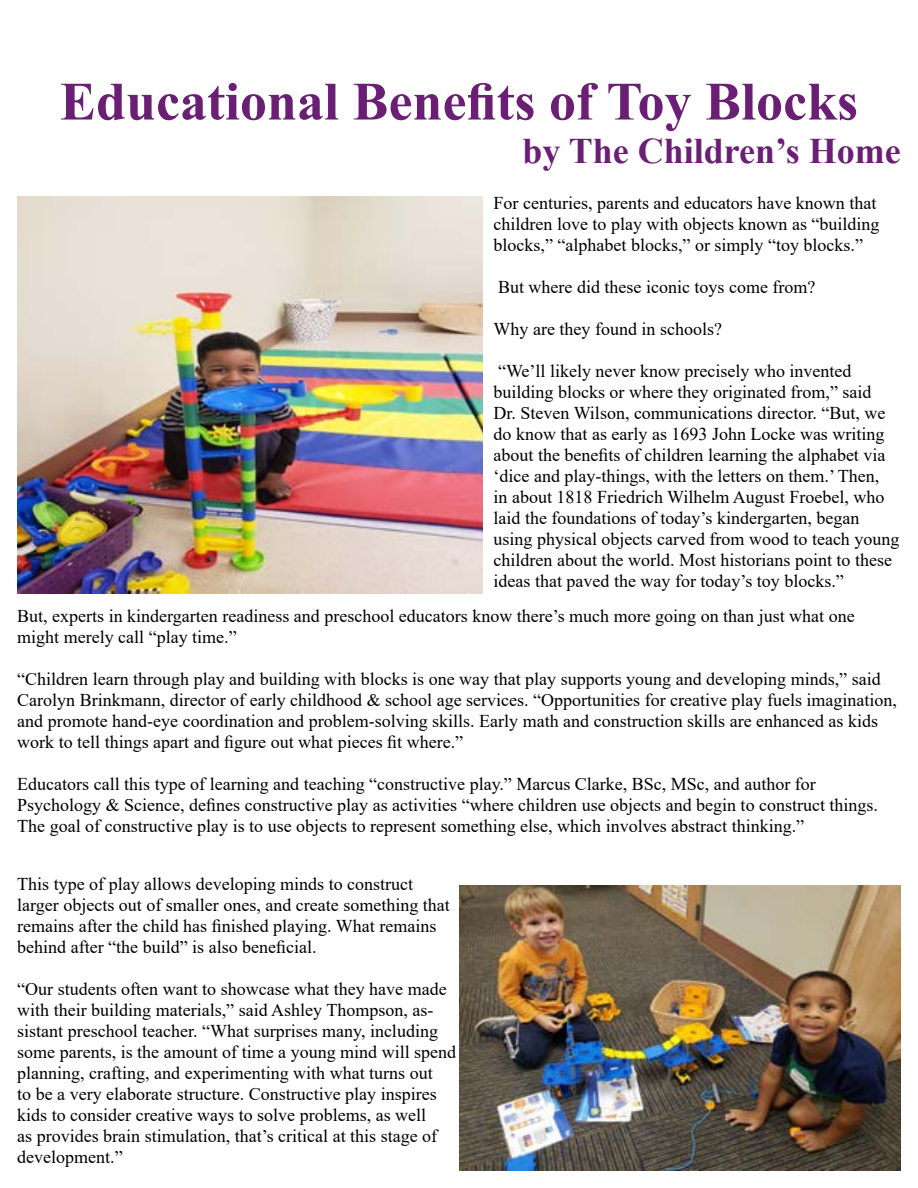
<style>
.page{position:relative;width:918px;height:1188px;background:#fff}
.page>*{position:absolute;margin:0;border:0;box-sizing:border-box;transform-origin:0 0}
.t1{font:700 54px "Times New Roman";color:#6a1e74}
.t2{font:700 36px "Times New Roman";color:#6a1e74}
.t3{font:18px/21px "Times New Roman";color:#000}
</style>
<div class="page">
<img style="left:17px;top:197px;width:466px;height:397px">
<img style="left:459px;top:886px;width:442px;height:285px">
<h1 class="t1" style="left:60px;top:62px;width:800px">Educational Benefits of Toy Blocks</h1>
<h2 class="t2" style="left:522px;top:125px;width:380px">by The Children’s Home</h2>
<p class="t3" style="left:494px;top:192px;width:387px">For centuries, parents and educators have known that children love to play with objects known as “building blocks,” “alphabet blocks,” or simply “toy blocks.”</p>
<p class="t3" style="left:498px;top:276px;width:319px">But where did these iconic toys come from?</p>
<p class="t3" style="left:494px;top:318px;width:230px">Why are they found in schools?</p>
<p class="t3" style="left:494px;top:360px;width:407px">“We’ll likely never know precisely who invented building blocks or where they originated from,” said<br>Dr. Steven Wilson, communications director. “But, we do know that as early as 1693 John Locke was writing about the benefits of children learning the alphabet via ‘dice and play-things, with the letters on them.’ Then,<br>in about 1818 Friedrich Wilhelm August Froebel, who laid the foundations of today’s kindergarten, began using physical objects carved from wood to teach young children about the world. Most historians point to these ideas that paved the way for today’s toy blocks.”</p>
<p class="t3" style="left:17px;top:605px;width:839px">But, experts in kindergarten readiness and preschool educators know there’s much more going on than just what one might merely call “play time.”</p>
<p class="t3" style="left:17px;top:668px;width:881px">“Children learn through play and building with blocks is one way that play supports young and developing minds,” said Carolyn Brinkmann, director of early childhood &amp; school age services. “Opportunities for creative play fuels imagination, and promote hand-eye coordination and problem-solving skills. Early math and construction skills are enhanced as kids work to tell things apart and figure out what pieces fit where.”</p>
<p class="t3" style="left:17px;top:773px;width:862px">Educators call this type of learning and teaching “constructive play.” Marcus Clarke, BSc, MSc, and author for<br>Psychology &amp; Science, defines constructive play as activities “where children use objects and begin to construct things.<br>The goal of constructive play is to use objects to represent something else, which involves abstract thinking.”</p>
<p class="t3" style="left:17px;top:873px;width:434px">This type of play allows developing minds to construct larger objects out of smaller ones, and create something that remains after the child has finished playing. What remains behind after “the build” is also beneficial.</p>
<p class="t3" style="left:17px;top:978px;width:440px">“Our students often want to showcase what they have made with their building materials,” said Ashley Thompson, as&shy;sistant preschool teacher. “What surprises many, including some parents, is the amount of time a young mind will spend planning, crafting, and experimenting with what turns out<br>to be a very elaborate structure. Constructive play inspires kids to consider creative ways to solve problems, as well<br>as provides brain stimulation, that’s critical at this stage of development.”</p>
</div>
